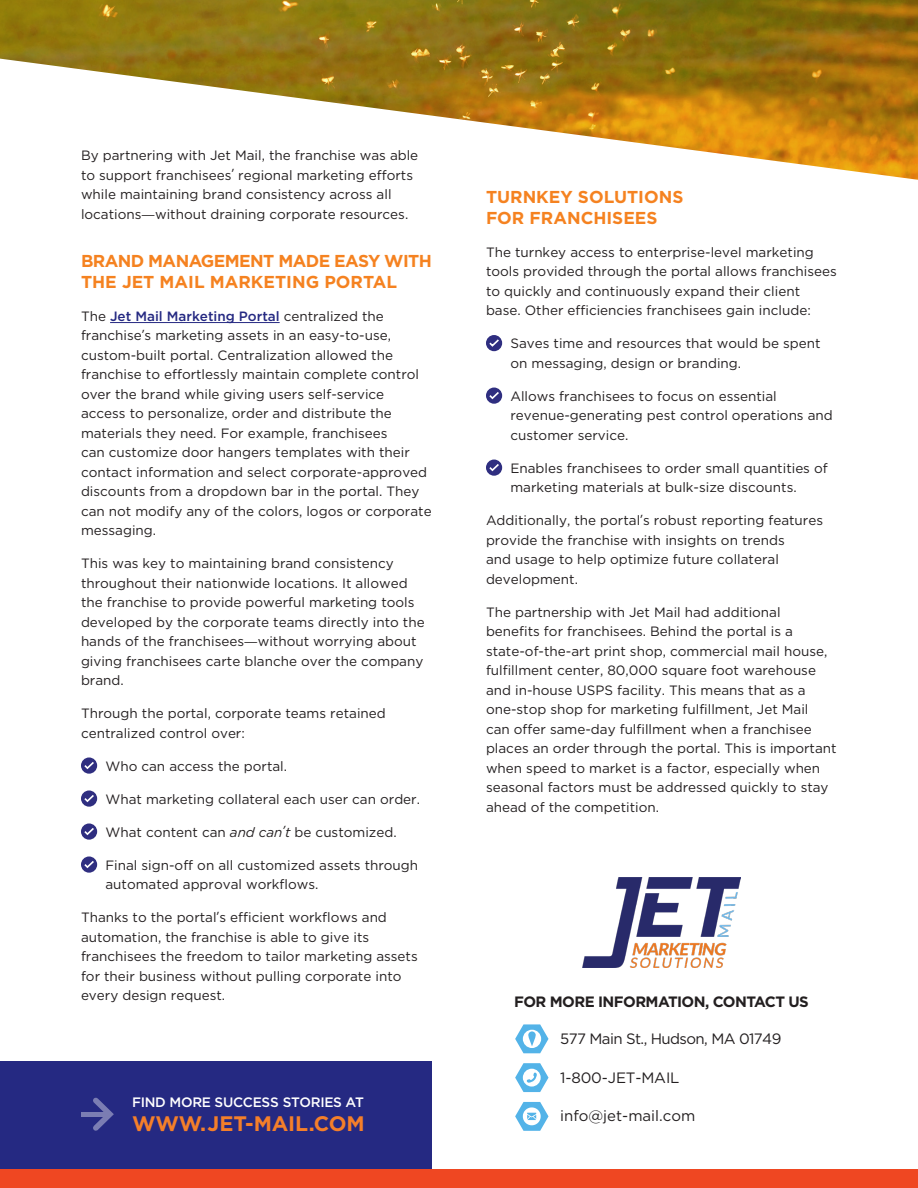
<style>
.page{position:relative;width:918px;height:1188px;background:#fff}
.page>*{position:absolute;margin:0;border:0;box-sizing:border-box;transform-origin:0 0}
.t1{font:700 21px "Gotham";letter-spacing:-.01em;color:#f47f2a}
.t2{font:700 17.25px/21px "Gotham";letter-spacing:-.035em;color:#f58220}
.t3{font:700 17.25px/21px "Gotham";color:#f58220}
.t4{font:15px "Gotham";letter-spacing:-.01em;color:#231f20}
.t5{font:700 15px "Gotham";letter-spacing:-.04em;color:#231f20}
.t6{font:15px "Gotham";letter-spacing:-.04em;color:#231f20}
.t7{font:500 13.65px "Gotham";letter-spacing:-.02em;color:#fff}
.t8{font:13.5px/19.5px "Gotham";color:#231f20}
.s1{font-family:"Myriad Pro"}
.s2{font-weight:500;color:#252982}
.s3{font-style:italic}
.s4{font-family:"Myriad Pro";font-style:italic}
</style>
<div class="page">
<img style="left:582px;top:878px;width:158px;height:89px">
<hr style="left:110px;top:322px;width:170px;height:1px;background:#252982">
<svg style="left:81px;top:757px;width:16px;height:17px"></svg>
<svg style="left:83px;top:760px;width:13px;height:10px"></svg>
<svg style="left:81px;top:790px;width:16px;height:17px"></svg>
<svg style="left:83px;top:793px;width:13px;height:10px"></svg>
<svg style="left:81px;top:823px;width:16px;height:17px"></svg>
<svg style="left:83px;top:826px;width:13px;height:10px"></svg>
<svg style="left:81px;top:856px;width:16px;height:17px"></svg>
<svg style="left:83px;top:859px;width:13px;height:10px"></svg>
<svg style="left:486px;top:335px;width:16px;height:16px"></svg>
<svg style="left:488px;top:338px;width:13px;height:10px"></svg>
<svg style="left:486px;top:388px;width:16px;height:16px"></svg>
<svg style="left:488px;top:390px;width:13px;height:10px"></svg>
<svg style="left:486px;top:460px;width:16px;height:16px"></svg>
<svg style="left:488px;top:462px;width:13px;height:10px"></svg>
<svg style="left:515px;top:1024px;width:34px;height:29px"></svg>
<svg style="left:515px;top:1063px;width:34px;height:29px"></svg>
<svg style="left:515px;top:1102px;width:34px;height:29px"></svg>
<div style="left:523px;top:1030px;width:18px;height:18px;background:#fff;border-radius:50%"></div>
<svg style="left:528px;top:1031px;width:8px;height:15px"></svg>
<div style="left:0;top:1062px;width:432px;height:126px;background:#252982"></div>
<div style="left:0;top:1170px;width:918px;height:18px;background:#ef4722"></div>
<img style="left:0;top:0;width:918px;height:180px">
<div style="left:81px;top:1112px;width:26px;height:5px;background:#7b7db3"></div>
<svg style="left:93px;top:1098px;width:21px;height:33px"></svg>
<p class="t8" style="left:81px;top:146px;width:339px">By partnering with Jet Mail, the franchise was able to support franchisees<span class="s1">’</span> regional marketing efforts while maintaining brand consistency across all locations<span class="s1">—</span>without draining corporate resources.</p>
<p class="t2" style="left:81px;top:250px;width:353px">BRAND MANAGEMENT MADE EASY WITH<br>THE JET MAIL MARKETING PORTAL</p>
<p class="t8" style="left:81px;top:306px;width:352px">The <span class="s2">Jet Mail Marketing Portal</span> centralized the franchise<span class="s1">’</span>s marketing assets in an easy-to-use, custom-built portal. Centralization allowed the franchise to effortlessly maintain complete control over the brand while giving users self-service access to personalize, order and distribute the materials they need. For example, franchisees<br>can customize door hangers templates with their contact information and select corporate-approved discounts from a dropdown bar in the portal. They can not modify any of the colors, logos or corporate messaging.</p>
<p class="t8" style="left:81px;top:554px;width:345px">This was key to maintaining brand consistency throughout their nationwide locations. It allowed the franchise to provide powerful marketing tools developed by the corporate teams directly into the hands of the franchisees<span class="s1">—</span>without worrying about giving franchisees carte blanche over the company brand.</p>
<p class="t8" style="left:81px;top:704px;width:306px">Through the portal, corporate teams retained centralized control over:</p>
<p class="t8" style="left:105px;top:756px;width:183px">Who can access the portal.</p>
<p class="t8" style="left:105px;top:789px;width:316px">What marketing collateral each user can order.</p>
<p class="t8" style="left:105px;top:822px;width:293px">What content can <span class="s3">and can</span><span class="s4">’</span><span class="s3">t</span> be customized.</p>
<p class="t8" style="left:105px;top:855px;width:314px">Final sign-off on all customized assets through automated approval workflows.</p>
<p class="t8" style="left:81px;top:908px;width:338px">Thanks to the portal<span class="s1">’</span>s efficient workflows and automation, the franchise is able to give its franchisees the freedom to tailor marketing assets for their business without pulling corporate into every design request.</p>
<p class="t7" style="left:132px;top:1095px;width:233px">FIND MORE SUCCESS STORIES AT</p>
<p class="t1" style="left:132px;top:1109px;width:234px">WWW.JET-MAIL.COM</p>
<p class="t3" style="left:486px;top:186px;width:199px">TURNKEY SOLUTIONS<br>FOR FRANCHISEES</p>
<p class="t8" style="left:486px;top:242px;width:352px">The turnkey access to enterprise-level marketing tools provided through the portal allows franchisees to quickly and continuously expand their client base. Other efficiencies franchisees gain include:</p>
<p class="t8" style="left:510px;top:334px;width:312px">Saves time and resources that would be spent on messaging, design or branding.</p>
<p class="t8" style="left:510px;top:386px;width:324px">Allows franchisees to focus on essential revenue-generating pest control operations and customer service.</p>
<p class="t8" style="left:510px;top:458px;width:319px">Enables franchisees to order small quantities of marketing materials at bulk-size discounts.</p>
<p class="t8" style="left:486px;top:511px;width:339px">Additionally, the portal<span class="s1">’</span>s robust reporting features provide the franchise with insights on trends<br>and usage to help optimize future collateral development.</p>
<p class="t8" style="left:486px;top:602px;width:352px">The partnership with Jet Mail had additional benefits for franchisees. Behind the portal is a state-of-the-art print shop, commercial mail house, fulfillment center, 80,000 square foot warehouse and in-house USPS facility. This means that as a one-stop shop for marketing fulfillment, Jet Mail<br>can offer same-day fulfillment when a franchisee places an order through the portal. This is important when speed to market is a factor, especially when seasonal factors must be addressed quickly to stay ahead of the competition.</p>
<p class="t5" style="left:514px;top:991px;width:296px">FOR MORE INFORMATION, CONTACT US</p>
<p class="t6" style="left:560px;top:1030px;width:223px">577 Main St., Hudson, MA 01749</p>
<p class="t4" style="left:560px;top:1069px;width:121px">1-800-JET-MAIL</p>
<p class="t4" style="left:560px;top:1107px;width:137px">info@jet-mail.com</p>
</div>
